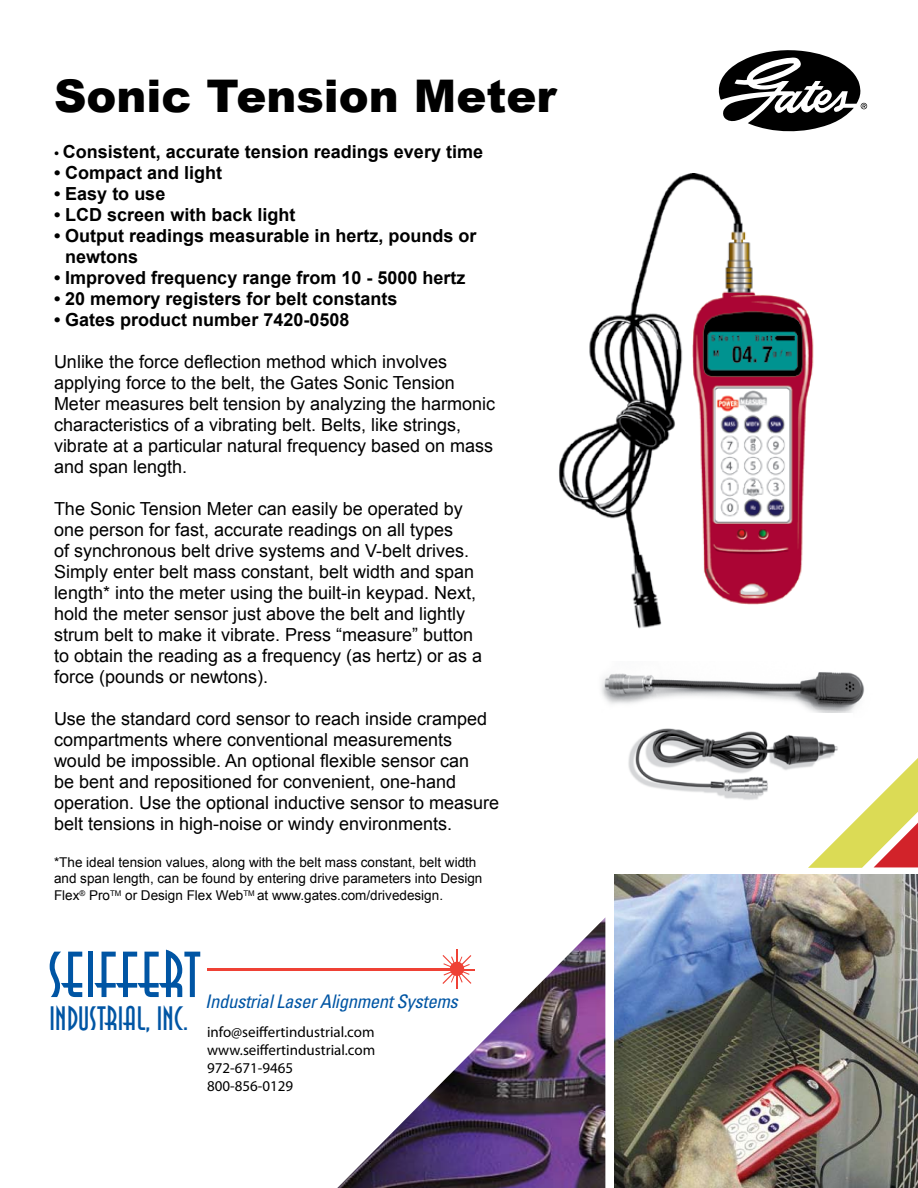
<style>
.page{position:relative;width:918px;height:1188px;background:#fff}
.page>*{position:absolute;margin:0;border:0;box-sizing:border-box;transform-origin:0 0}
.t1{font:64.5px "Anna";color:#0055a4}
.t2{font:900 45px "Arial";color:#000}
.t3{font:33.6px "Anna";letter-spacing:-.005em;color:#0055a4}
.t4{font:italic condensed 18.75px "Univers";letter-spacing:-.02em;color:#0055a4}
.t5{font:18px/21px "Arial";color:#000}
.t6{font:700 18px/21px "Arial";color:#000}
.t7{font:15px/18px "Myriad Pro";color:#000}
.t8{font:13.5px/16.5px "Arial";color:#000}
.s1{font-family:"Myriad Pro";font-weight:400}
.s2{font-style:inherit}
</style>
<div class="page">
<img style="left:614px;top:875px;width:304px;height:313px">
<svg style="left:718px;top:50px;width:149px;height:82px"></svg>
<img style="left:337px;top:918px;width:268px;height:270px">
<img style="left:559px;top:173px;width:255px;height:456px">
<img style="left:601px;top:672px;width:263px;height:41px">
<svg style="left:808px;top:758px;width:110px;height:110px"></svg>
<hr style="left:208px;top:969px;width:249px;height:2px;background:#ef4135">
<hr style="left:457px;top:949px;width:1px;height:40px;background:#ef4135">
<hr style="left:444px;top:969px;width:31px;height:1px;background:#ef4135">
<svg style="left:442px;top:955px;width:29px;height:29px"></svg>
<div style="left:450px;top:962px;width:14px;height:14px;background:#ef4135;border-radius:50%"></div>
<img style="left:628px;top:728px;width:224px;height:78px">
<h2 class="t2" style="left:54px;top:63px;width:504px">Sonic Tension Meter</h2>
<p class="t6" style="left:54px;top:141px;width:431px"><span class="s1">•</span> Consistent, accurate tension readings every time</p>
<p class="t6" style="left:54px;top:162px;width:170px">• Compact and light</p>
<p class="t6" style="left:54px;top:183px;width:113px">• Easy to use</p>
<p class="t6" style="left:54px;top:204px;width:243px">• LCD screen with back light</p>
<p class="t6" style="left:65px;top:225px;width:413px;text-indent:-11px">• Output readings measurable in hertz, pounds or newtons</p>
<p class="t6" style="left:54px;top:267px;width:413px">• Improved frequency range from 10 - 5000 hertz</p>
<p class="t6" style="left:54px;top:288px;width:345px">• 20 memory registers for belt constants</p>
<p class="t6" style="left:54px;top:309px;width:297px">• Gates product number 7420-050<span class="s2">8</span></p>
<p class="t5" style="left:54px;top:351px;width:443px">Unlike the force deflection method which involves applying force to the belt, the Gates Sonic Tension Meter measures belt tension by analyzing the harmonic characteristics of a vibrating belt. Belts, like strings, vibrate at a particular natural frequency based on mass and span length.</p>
<p class="t5" style="left:54px;top:498px;width:430px">The Sonic Tension Meter can easily be operated by one person for fast, accurate readings on all types<br>of synchronous belt drive systems and V-belt drives.<br>Simply enter belt mass constant, belt width and span length* into the meter using the built-in keypad. Next, hold the meter sensor just above the belt and lightly strum belt to make it vibrate. Press “measure” button to obtain the reading as a frequency (as hertz) or as a force (pounds or newtons).</p>
<p class="t5" style="left:54px;top:708px;width:447px">Use the standard cord sensor to reach inside cramped compartments where conventional measurements would be impossible. An optional flexible sensor can<br>be bent and repositioned for convenient, one-hand operation. Use the optional inductive sensor to measure belt tensions in high-noise or windy environments.</p>
<p class="t8" style="left:54px;top:854px;width:430px">*The ideal tension values, along with the belt mass constant, belt width and span length, can be found by entering drive parameters into Design<br>Flex<sup>®</sup> Pro<sup>TM</sup> or Design Flex Web<sup>TM</sup> at www.gates.com/drivedesign.</p>
<h1 class="t1" style="left:48px;top:942px;width:153px">SEIFFERT</h1>
<h3 class="t3" style="left:49px;top:1001px;width:141px">INDUSTRIAL, INC.</h3>
<p class="t4" style="left:205px;top:990px;width:254px">Industrial Laser Alignment Systems</p>
<p class="t7" style="left:207px;top:1023px;width:170px">info@seiffertindustrial.com www.seiffertindustrial.com<br>972-671-9465<br>800-856-0129</p>
</div>
